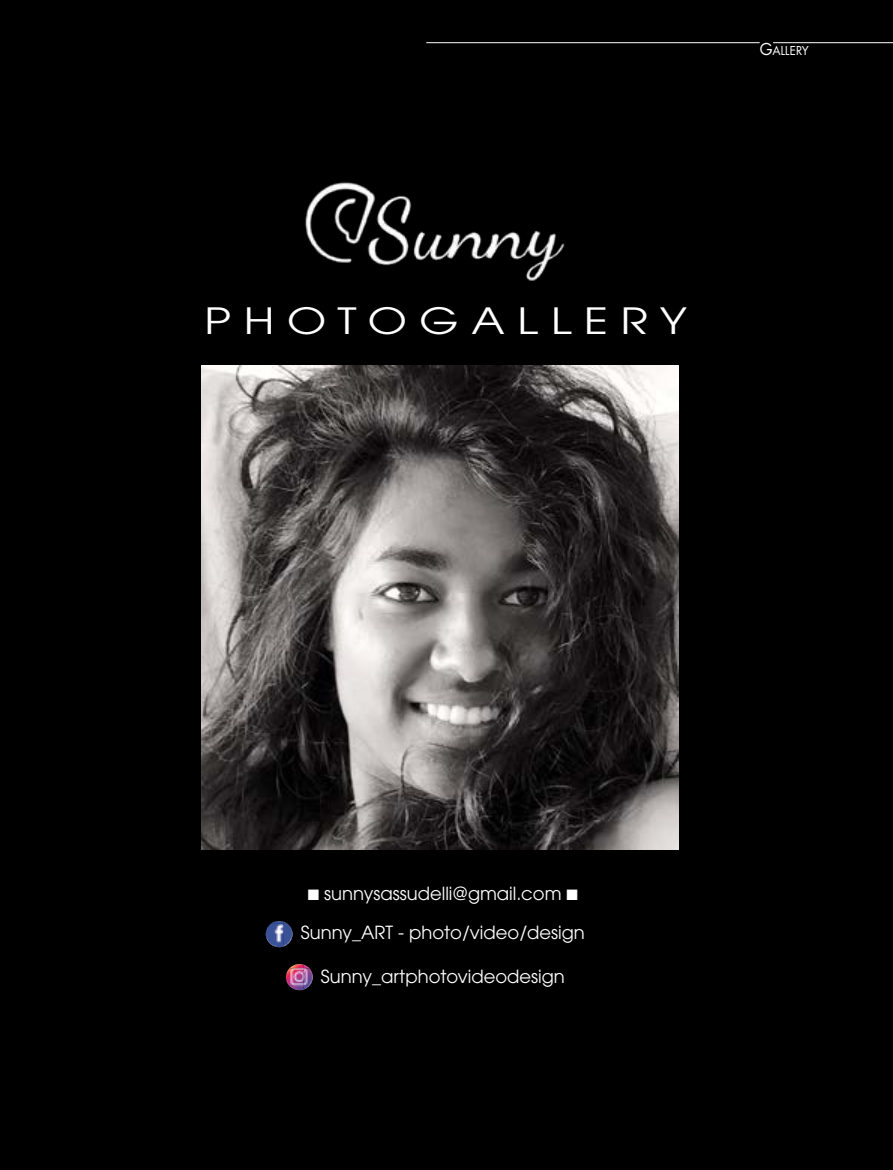
<style>
.page{position:relative;width:893px;height:1170px;background:#fff}
.page>*{position:absolute;margin:0;border:0;box-sizing:border-box;transform-origin:0 0}
.t1{font:36px "Avant Garde";letter-spacing:.28em;color:#fff;scale:1.25 1}
.t2{font:18px "Avant Garde";color:#fff}
.t3{font:13.5px "Futura T";letter-spacing:-.015em;color:#fff}
.s1{font-size:18px}
</style>
<div class="page">
<div style="left:0;top:0;width:893px;height:1169px;background:#000"></div>
<hr style="left:773px;top:42px;width:120px;height:1px;background:#fff">
<hr style="left:426px;top:42px;width:334px;height:1px;background:#fff">
<img style="left:202px;top:365px;width:476px;height:484px">
<img style="left:305px;top:182px;width:260px;height:99px">
<svg style="left:272px;top:921px;width:14px;height:2px"></svg>
<img style="left:266px;top:923px;width:27px;height:24px">
<img style="left:290px;top:964px;width:14px;height:4px">
<img style="left:286px;top:968px;width:27px;height:22px">
<p class="t3" style="left:759px;top:43px;width:51px"><span class="s1">G</span>ALLERY</p>
<h1 class="t1" style="left:204px;top:299px;width:387px">PHOTOGALLERY</h1>
<p class="t2" style="left:308px;top:882px;width:272px">■ sunnysassudelli@gmail.com ■</p>
<p class="t2" style="left:301px;top:922px;width:285px">Sunny_ART - photo/video/design</p>
<p class="t2" style="left:321px;top:965px;width:245px">Sunny_artphotovideodesign</p>
</div>
